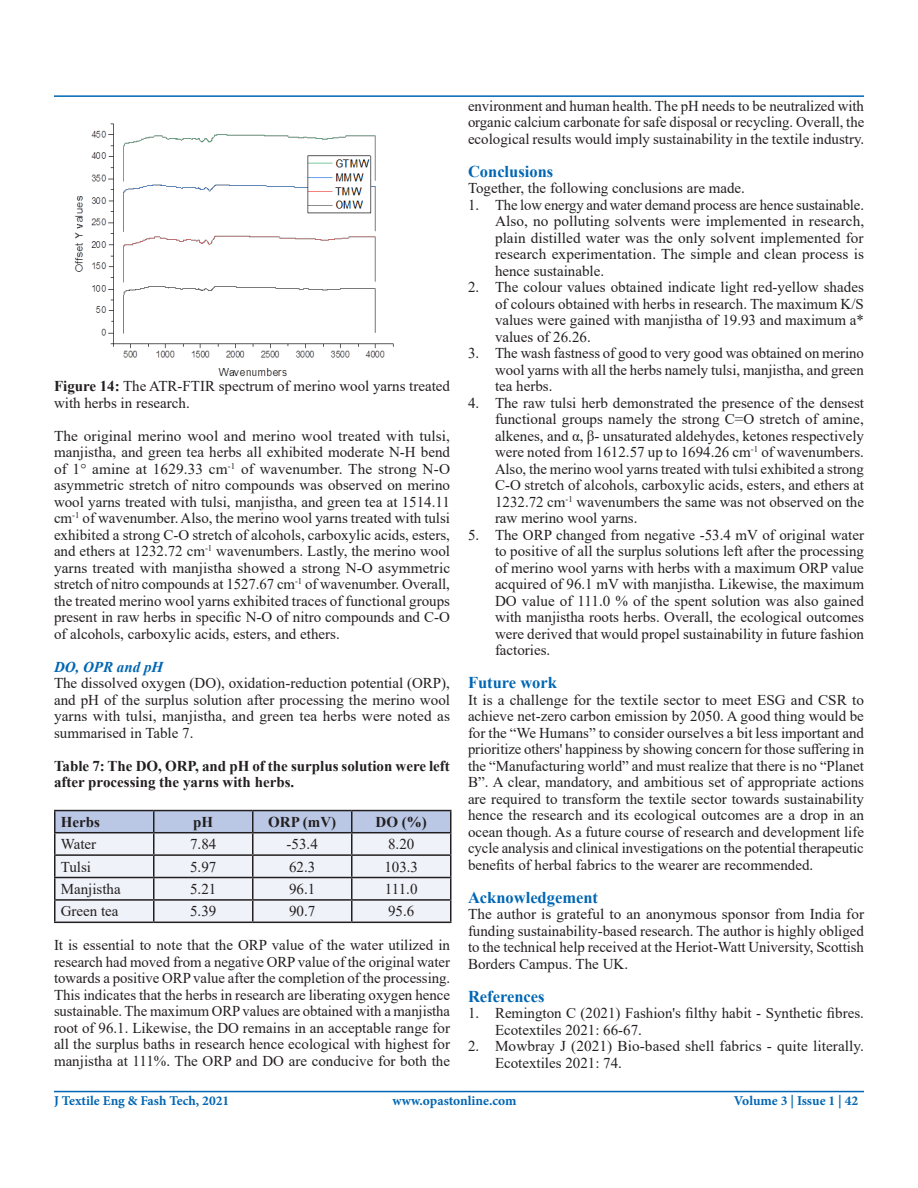
<style>
.page{position:relative;width:918px;height:1188px;background:#fff}
.page>*{position:absolute;margin:0;border:0;box-sizing:border-box;transform-origin:0 0}
.t1{font:700 16.5px "Times New Roman";color:#0166b3}
.t2{font:15px/16.5px "Times New Roman";color:#231f20;text-align:justify}
.t3{font:700 15px/16.5px "Times New Roman";color:#231f20}
.t4{font:italic 700 15px "Times New Roman";color:#0166b3}
.t5{font:700 13.5px "Minion Pro";color:#0166b3}
.s1{font-weight:700}
</style>
<div class="page">
<hr style="left:54px;top:95px;width:810px;height:2px;background:#0166b3">
<hr style="left:54px;top:1091px;width:810px;height:1px;background:#0166b3">
<hr style="left:54px;top:810px;width:100px;height:1px;background:#231f20">
<hr style="left:54px;top:811px;width:2px;height:21px;background:#231f20">
<hr style="left:154px;top:810px;width:99px;height:1px;background:#231f20">
<hr style="left:253px;top:810px;width:99px;height:1px;background:#231f20">
<hr style="left:352px;top:810px;width:100px;height:1px;background:#231f20">
<hr style="left:450px;top:811px;width:2px;height:21px;background:#231f20">
<hr style="left:54px;top:832px;width:100px;height:1px;background:#231f20">
<hr style="left:54px;top:833px;width:2px;height:21px;background:#231f20">
<hr style="left:352px;top:832px;width:100px;height:1px;background:#231f20">
<hr style="left:450px;top:833px;width:2px;height:21px;background:#231f20">
<hr style="left:54px;top:854px;width:100px;height:2px;background:#231f20">
<hr style="left:54px;top:856px;width:2px;height:21px;background:#231f20">
<hr style="left:352px;top:854px;width:100px;height:2px;background:#231f20">
<hr style="left:450px;top:856px;width:2px;height:21px;background:#231f20">
<hr style="left:54px;top:877px;width:100px;height:1px;background:#231f20">
<hr style="left:54px;top:878px;width:2px;height:21px;background:#231f20">
<hr style="left:352px;top:877px;width:100px;height:1px;background:#231f20">
<hr style="left:450px;top:878px;width:2px;height:21px;background:#231f20">
<hr style="left:54px;top:899px;width:100px;height:2px;background:#231f20">
<hr style="left:54px;top:901px;width:2px;height:21px;background:#231f20">
<hr style="left:352px;top:899px;width:100px;height:2px;background:#231f20">
<svg style="left:55px;top:811px;width:396px;height:111px"></svg>
<hr style="left:450px;top:901px;width:2px;height:21px;background:#231f20">
<hr style="left:54px;top:922px;width:100px;height:1px;background:#231f20">
<hr style="left:154px;top:922px;width:99px;height:1px;background:#231f20">
<hr style="left:253px;top:922px;width:99px;height:1px;background:#231f20">
<hr style="left:352px;top:922px;width:100px;height:1px;background:#231f20">
<img style="left:75px;top:123px;width:319px;height:253px">
<p class="t2" style="left:54px;top:378px;width:398px"><span class="s1">Figure 14:</span> The ATR-FTIR spectrum of merino wool yarns treated with herbs in research.</p>
<p class="t2" style="left:54px;top:427px;width:398px">The original merino wool and merino wool treated with tulsi, manjistha, and green tea herbs all exhibited moderate N-H bend of 1° amine at 1629.33 cm<sup>-1</sup> of wavenumber. The strong N-O asymmetric stretch of nitro compounds was observed on merino wool yarns treated with tulsi, manjistha, and green tea at 1514.11 cm<sup>-1</sup> of wavenumber. Also, the merino wool yarns treated with tulsi exhibited a strong C-O stretch of alcohols, carboxylic acids, esters, and ethers at 1232.72 cm<sup>-1</sup> wavenumbers. Lastly, the merino wool yarns treated with manjistha showed a strong N-O asymmetric stretch of nitro compounds at 1527.67 cm<sup>-1</sup> of wavenumber. Overall, the treated merino wool yarns exhibited traces of functional groups present in raw herbs in specific N-O of nitro compounds and C-O of alcohols, carboxylic acids, esters, and ethers.</p>
<p class="t4" style="left:54px;top:656px;width:111px">DO, OPR and pH</p>
<p class="t2" style="left:54px;top:675px;width:398px">The dissolved oxygen (DO), oxidation-reduction potential (ORP), and pH of the surplus solution after processing the merino wool yarns with tulsi, manjistha, and green tea herbs were noted as summarised in Table 7.</p>
<p class="t3" style="left:54px;top:757px;width:397px">Table 7: The DO, ORP, and pH of the surplus solution were left after processing the yarns with herbs.</p>
<p class="t3" style="left:61px;top:813px;width:41px">Herbs</p>
<p class="t3" style="left:193px;top:813px;width:22px">pH</p>
<p class="t3" style="left:268px;top:813px;width:69px">ORP (mV)</p>
<p class="t3" style="left:376px;top:813px;width:53px">DO (%)</p>
<p class="t2" style="left:61px;top:835px;width:37px">Water</p>
<p class="t2" style="left:190px;top:835px;width:28px">7.84</p>
<p class="t2" style="left:287px;top:835px;width:33px">-53.4</p>
<p class="t2" style="left:388px;top:835px;width:28px">8.20</p>
<p class="t2" style="left:61px;top:858px;width:32px">Tulsi</p>
<p class="t2" style="left:190px;top:858px;width:28px">5.97</p>
<p class="t2" style="left:289px;top:858px;width:28px">62.3</p>
<p class="t2" style="left:384px;top:858px;width:35px">103.3</p>
<p class="t2" style="left:61px;top:880px;width:61px">Manjistha</p>
<p class="t2" style="left:190px;top:880px;width:28px">5.21</p>
<p class="t2" style="left:289px;top:880px;width:28px">96.1</p>
<p class="t2" style="left:385px;top:880px;width:34px">111.0</p>
<p class="t2" style="left:61px;top:903px;width:59px">Green tea</p>
<p class="t2" style="left:190px;top:903px;width:28px">5.39</p>
<p class="t2" style="left:289px;top:903px;width:28px">90.7</p>
<p class="t2" style="left:388px;top:903px;width:28px">95.6</p>
<p class="t2" style="left:54px;top:936px;width:398px">It is essential to note that the ORP value of the water utilized in research had moved from a negative ORP value of the original water towards a positive ORP value after the completion of the processing.<br>This indicates that the herbs in research are liberating oxygen hence sustainable. The maximum ORP values are obtained with a manjistha root of 96.1. Likewise, the DO remains in an acceptable range for all the surplus baths in research hence ecological with highest for manjistha at 111%. The ORP and DO are conducive for both the</p>
<p class="t2" style="left:468px;top:97px;width:398px">environment and human health. The pH needs to be neutralized with organic calcium carbonate for safe disposal or recycling. Overall, the ecological results would imply sustainability in the textile industry.</p>
<p class="t1" style="left:468px;top:159px;width:87px">Conclusions</p>
<p class="t2" style="left:468px;top:180px;width:279px">Together, the following conclusions are made.</p>
<p class="t2" style="left:495px;top:196px;width:371px;text-indent:-27px">1. The low energy and water demand process are hence sustainable.<br>Also, no polluting solvents were implemented in research, plain distilled water was the only solvent implemented for research experimentation. The simple and clean process is hence sustainable.</p>
<p class="t2" style="left:495px;top:279px;width:371px;text-indent:-27px">2. The colour values obtained indicate light red-yellow shades of colours obtained with herbs in research. The maximum K/S values were gained with manjistha of 19.93 and maximum a* values of 26.26.</p>
<p class="t2" style="left:495px;top:345px;width:370px;text-indent:-27px">3. The wash fastness of good to very good was obtained on merino wool yarns with all the herbs namely tulsi, manjistha, and green tea herbs.</p>
<p class="t2" style="left:495px;top:394px;width:371px;text-indent:-27px">4. The raw tulsi herb demonstrated the presence of the densest functional groups namely the strong C=O stretch of amine, alkenes, and α, β- unsaturated aldehydes, ketones respectively were noted from 1612.57 up to 1694.26 cm<sup>-1</sup> of wavenumbers.<br>Also, the merino wool yarns treated with tulsi exhibited a strong C-O stretch of alcohols, carboxylic acids, esters, and ethers at 1232.72 cm<sup>-1</sup> wavenumbers the same was not observed on the raw merino wool yarns.</p>
<p class="t2" style="left:495px;top:526px;width:371px;text-indent:-27px">5. The ORP changed from negative -53.4 mV of original water to positive of all the surplus solutions left after the processing of merino wool yarns with herbs with a maximum ORP value acquired of 96.1 mV with manjistha. Likewise, the maximum DO value of 111.0 % of the spent solution was also gained with manjistha roots herbs. Overall, the ecological outcomes were derived that would propel sustainability in future fashion factories.</p>
<p class="t1" style="left:468px;top:671px;width:91px">Future work</p>
<p class="t2" style="left:468px;top:691px;width:398px">It is a challenge for the textile sector to meet ESG and CSR to achieve net-zero carbon emission by 2050. A good thing would be for the “We Humans” to consider ourselves a bit less important and prioritize others' happiness by showing concern for those suffering in the “Manufacturing world” and must realize that there is no “Planet B”. A clear, mandatory, and ambitious set of appropriate actions are required to transform the textile sector towards sustainability hence the research and its ecological outcomes are a drop in an ocean though. As a future course of research and development life cycle analysis and clinical investigations on the potential therapeutic benefits of herbal fabrics to the wearer are recommended.</p>
<p class="t1" style="left:468px;top:885px;width:132px">Acknowledgement</p>
<p class="t2" style="left:468px;top:906px;width:398px">The author is grateful to an anonymous sponsor from India for funding sustainability-based research. The author is highly obliged to the technical help received at the Heriot-Watt University, Scottish Borders Campus. The UK.</p>
<p class="t1" style="left:468px;top:984px;width:78px">References</p>
<p class="t2" style="left:495px;top:1005px;width:370px;text-indent:-27px">1. Remington C (2021) Fashion's filthy habit - Synthetic fibres.<br>Ecotextiles 2021: 66-67.</p>
<p class="t2" style="left:495px;top:1038px;width:371px;text-indent:-27px">2. Mowbray J (2021) Bio-based shell fabrics - quite literally.<br>Ecotextiles 2021: 74.</p>
<p class="t5" style="left:54px;top:1091px;width:177px">J Textile Eng &amp; Fash Tech, 2021</p>
<p class="t5" style="left:393px;top:1091px;width:126px">www.opastonline.com</p>
<p class="t5" style="left:734px;top:1091px;width:126px">Volume 3 | Issue 1 | 42</p>
</div>
